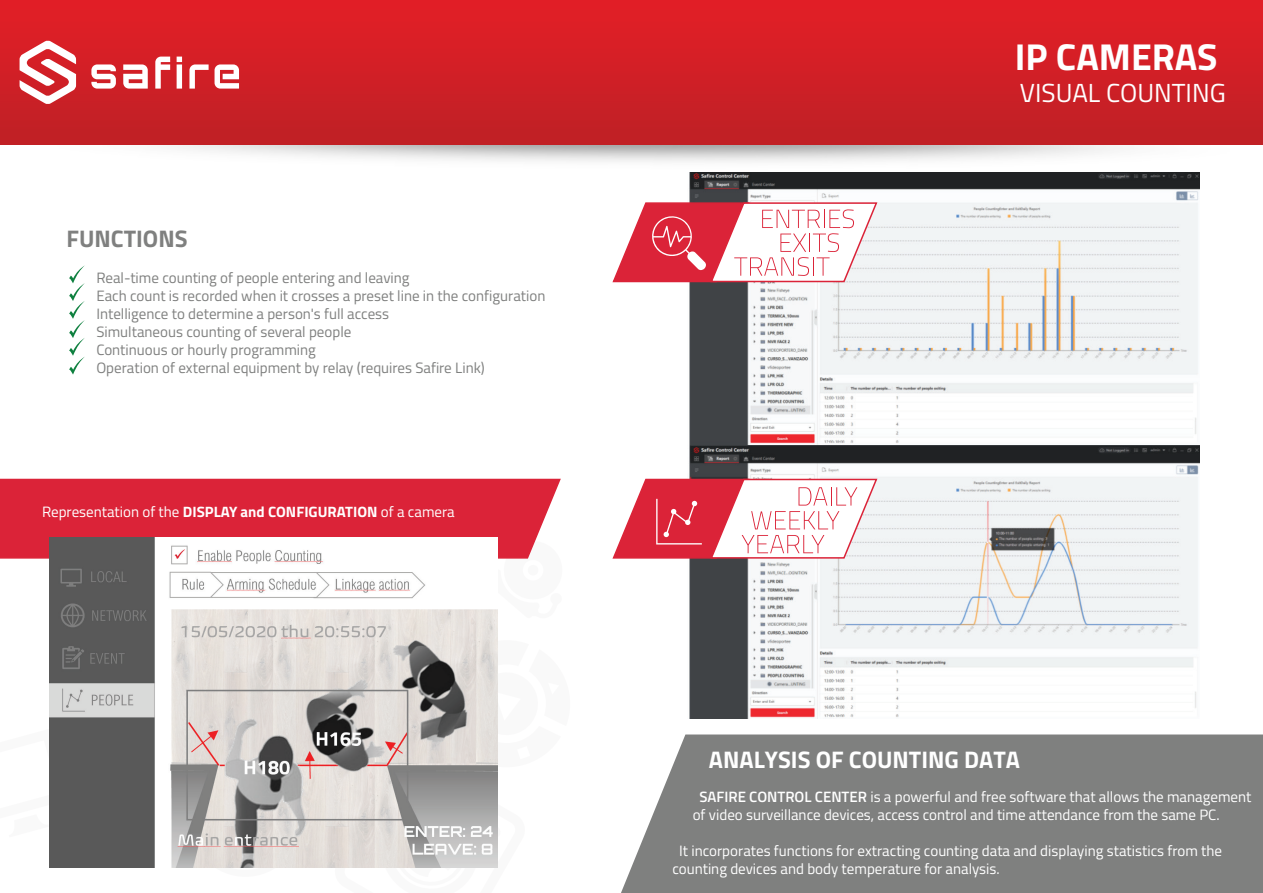
<style>
.page{position:relative;width:1263px;height:893px;background:#fff}
.page>*{position:absolute;margin:0;border:0;box-sizing:border-box;transform-origin:0 0}
.t1{font:700 37.5px "Titillium";color:#fff}
.t2{font:26.1px "Titillium";color:#fff}
.t3{font:700 24px "Titillium";color:#fff}
.t4{font:700 24px "Titillium";color:#7f807f}
.t5{font:15px/18px "Titillium";color:#fff}
.t6{font:15px/18px "Titillium";color:#7f807f}
.s1{font-weight:700}
.s2{font-weight:600}
</style>
<div class="page">
<div style="left:0;top:0;width:1263px;height:145px;background:linear-gradient(to bottom,#e31f26,#bf2026)"></div>
<img style="left:167px;top:145px;width:1033px;height:33px">
<div style="left:621px;top:734px;width:642px;height:159px;background:#7f807f"></div>
<svg style="left:91px;top:64px;width:25px;height:25px"></svg>
<svg style="left:123px;top:64px;width:25px;height:25px"></svg>
<svg style="left:155px;top:57px;width:15px;height:32px"></svg>
<svg style="left:177px;top:57px;width:5px;height:32px"></svg>
<svg style="left:189px;top:64px;width:20px;height:25px"></svg>
<svg style="left:215px;top:64px;width:24px;height:25px"></svg>
<svg style="left:20px;top:40px;width:56px;height:64px"></svg>
<svg style="left:69px;top:265px;width:16px;height:110px"></svg>
<img style="left:687px;top:173px;width:512px;height:545px">
<svg style="left:0;top:478px;width:561px;height:82px;background:#dc3044"></svg>
<img style="left:50px;top:538px;width:448px;height:329px">
<svg style="left:612px;top:202px;width:266px;height:81px"></svg>
<svg style="left:612px;top:478px;width:266px;height:82px"></svg>
<h3 class="t4" style="left:67px;top:220px;width:122px">FUNCTIONS</h3>
<p class="t6" style="left:96px;top:268px;width:450px">Real-time counting of people entering and leaving<br>Each count is recorded when it crosses a preset line in the configuration Intelligence to determine a person's full access<br>Simultaneous counting of several people<br>Continuous or hourly programming<br>Operation of external equipment by relay (requires Safire Link)</p>
<p class="t5" style="left:42px;top:502px;width:414px">Representation of the <span class="s1">DISPLAY and CONFIGURATION</span> of a camera</p>
<h1 class="t1" style="left:1015px;top:29px;width:204px">IP CAMERAS</h1>
<h2 class="t2" style="left:1020px;top:73px;width:207px">VISUAL COUNTING</h2>
<h3 class="t3" style="left:709px;top:741px;width:313px">ANALYSIS OF COUNTING DATA</h3>
<p class="t5" style="left:693px;top:787px;width:560px;text-indent:7px"><span class="s2">SAFIRE CONTROL CENTER</span> is a powerful and free software that allows the management of video surveillance devices, access control and time attendance from the same PC.</p>
<p class="t5" style="left:672px;top:841px;width:551px;text-indent:7px">It incorporates functions for extracting counting data and displaying statistics from the counting devices and body temperature for analysis.</p>
</div>
